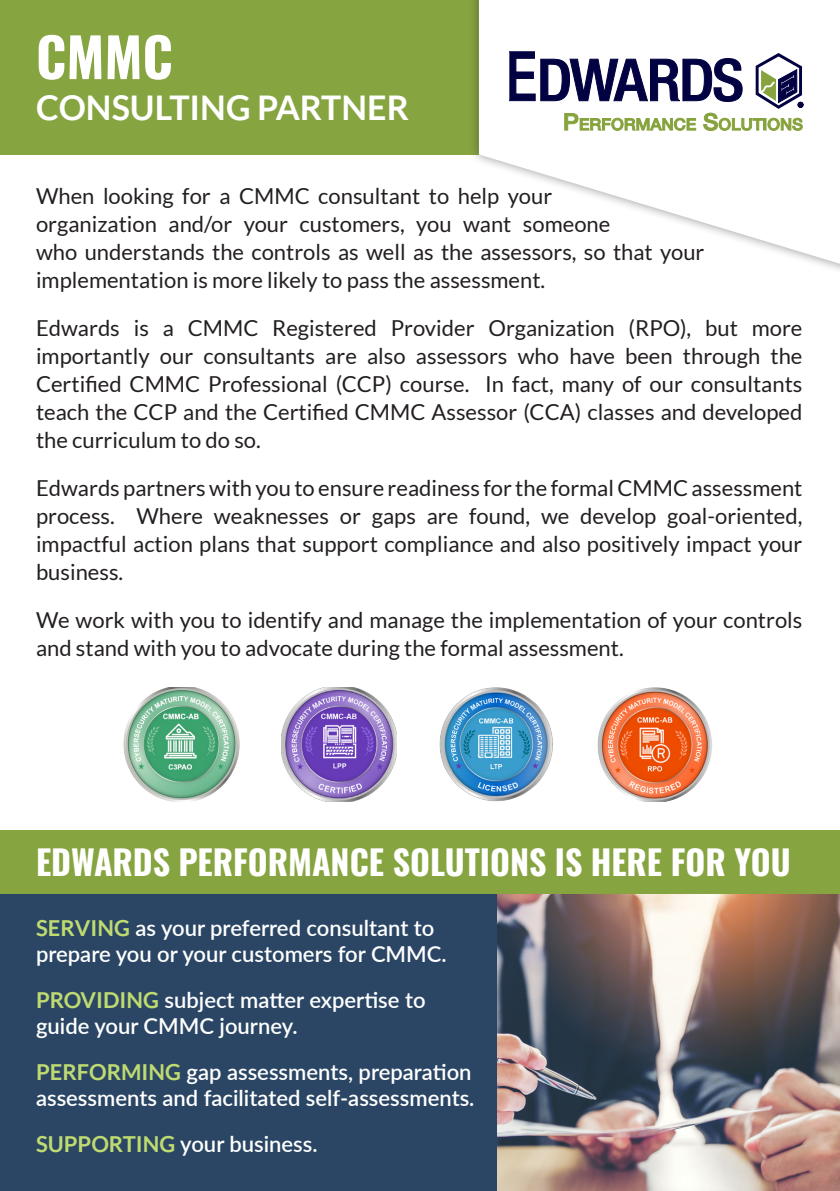
<style>
.page{position:relative;width:840px;height:1191px;background:#fff}
.page>*{position:absolute;margin:0;border:0;box-sizing:border-box;transform-origin:0 0}
.t1{font:700 54px "Oswald";color:#fff}
.t2{font:700 34px "Oswald";color:#fff}
.t3{font:700 34px "Lato";color:#fff}
.DESCRIPTION_body_tex{font:22px/28px "Lato";color:#231f20}
.DESCRIPTION_body_tex-2{font:600 22px/26px "Lato";color:#fff}
.s1{font-weight:700;color:#bfda71}
</style>
<div class="page">
<div style="left:0;top:840px;width:840px;height:351px;background:#2a4664"></div>
<img style="left:498px;top:894px;width:342px;height:297px">
<img style="left:124px;top:687px;width:115px;height:114px">
<img style="left:281px;top:687px;width:116px;height:114px">
<img style="left:439px;top:687px;width:114px;height:114px">
<img style="left:597px;top:687px;width:115px;height:114px">
<div style="left:0;top:0;width:840px;height:155px;background:#86a43f"></div>
<div style="left:0;top:830px;width:840px;height:64px;background:#86a43f"></div>
<div style="left:468px;top:0;width:372px;height:278px;background:#231f20;opacity:.45"></div>
<svg style="left:479px;top:0;width:361px;height:264px"></svg>
<svg style="left:509px;top:51px;width:295px;height:80px;background:#adafb8"></svg>
<p class="t1" style="left:36px;top:9px;width:138px">CMMC</p>
<p class="t3" style="left:36px;top:88px;width:374px">CONSULTING PARTNER</p>
<p class="DESCRIPTION_body_tex" style="left:36px;top:182px;width:670px">When looking for a CMMC consultant to help your<br>organization and/or your customers, you want someone<br>who understands the controls as well as the assessors, so that your implementation is more likely to pass the assessment.</p>
<p class="DESCRIPTION_body_tex" style="left:36px;top:314px;width:768px;text-align:justify">Edwards is a CMMC Registered Provider Organization (RPO), but more importantly our consultants are also assessors who have been through the Certified CMMC Professional (CCP) course. In fact, many of our consultants teach the CCP and the Certified CMMC Assessor (CCA) classes and developed the curriculum to do so.</p>
<p class="DESCRIPTION_body_tex" style="left:36px;top:474px;width:768px;text-align:justify">Edwards partners with you to ensure readiness for the formal CMMC assessment process. Where weaknesses or gaps are found, we develop goal-oriented, impactful action plans that support compliance and also positively impact your business.</p>
<p class="DESCRIPTION_body_tex" style="left:36px;top:606px;width:768px">We work with you to identify and manage the implementation of your controls and stand with you to advocate during the formal assessment.</p>
<p class="t2" style="left:36px;top:832px;width:756px">EDWARDS PERFORMANCE SOLUTIONS IS HERE FOR YOU</p>
<p class="DESCRIPTION_body_tex-2" style="left:36px;top:914px;width:412px"><span class="s1">SERVING</span> as your preferred consultant to prepare you or your customers for CMMC.</p>
<p class="DESCRIPTION_body_tex-2" style="left:36px;top:986px;width:391px"><span class="s1">PROVIDING</span> subject matter expertise to guide your CMMC journey.</p>
<p class="DESCRIPTION_body_tex-2" style="left:36px;top:1058px;width:440px"><span class="s1">PERFORMING</span> gap assessments, preparation assessments and facilitated self-assessments.</p>
<p class="DESCRIPTION_body_tex-2" style="left:36px;top:1130px;width:283px"><span class="s1">SUPPORTING</span> your business.</p>
</div>
